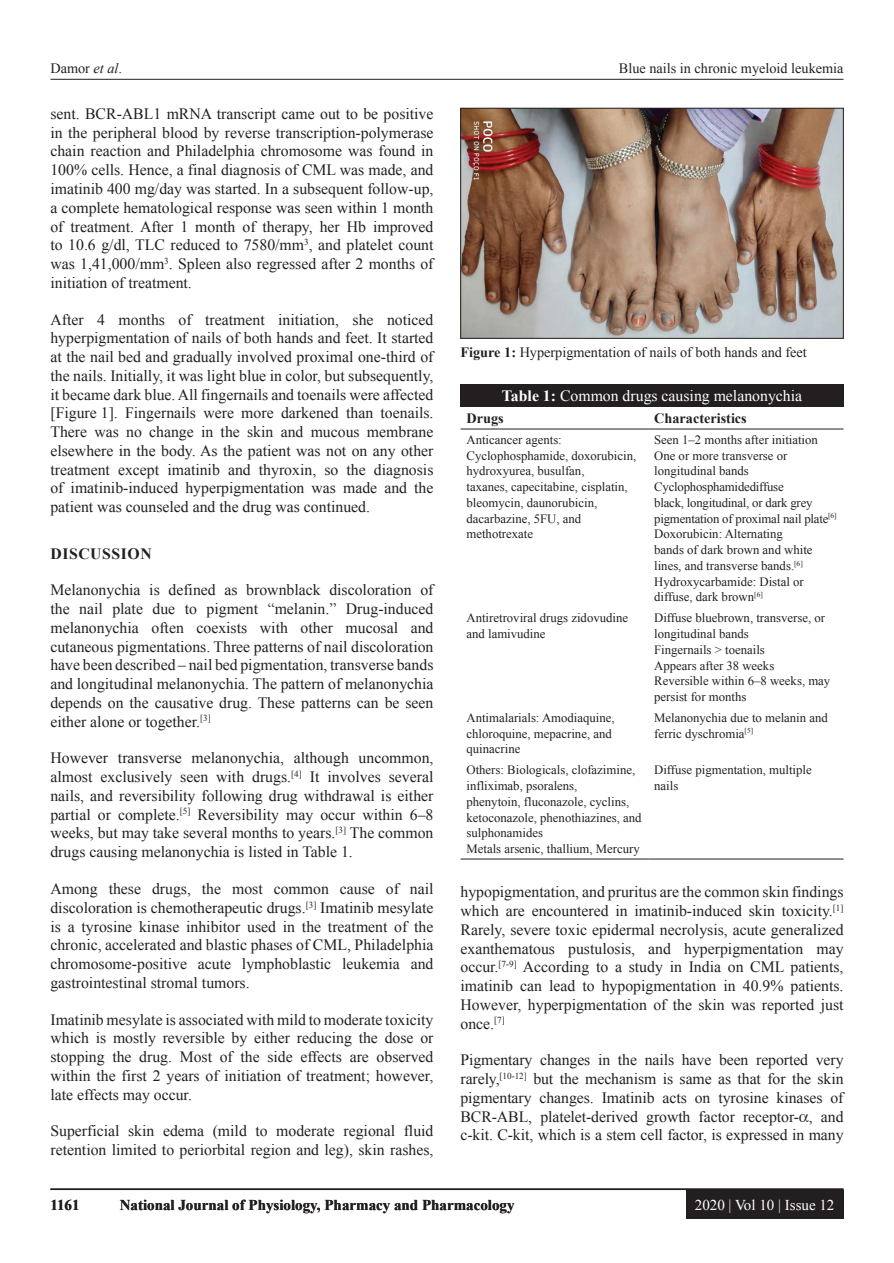
<style>
.page{position:relative;width:894px;height:1263px;background:#fff}
.page>*{position:absolute;margin:0;border:0;box-sizing:border-box;transform-origin:0 0}
.TX{font:15.75px/18.8px "Times New Roman";color:#231f20;text-align:justify}
.TT{font:15.75px "Times New Roman";color:#fff}
.t1{font:700 15.75px "Times New Roman";letter-spacing:.035em;color:#231f20}
.t2{font:700 15px "Times New Roman";color:#231f20}
.t3{font:15px "Times New Roman";color:#fff}
.FGC{font:14.25px "Times New Roman";color:#231f20}
.TCH{font:700 14.25px "Times New Roman";color:#231f20}
.TB{font:12.75px/15.8px "Times New Roman";color:#231f20}
.TBL{font:12.75px/15.8px "Times New Roman";color:#231f20}
.s1{font-style:italic}
.s2{font-weight:700}
</style>
<div class="page">
<hr style="left:50px;top:79px;width:793px;height:1px;background:#231f20">
<hr style="left:50px;top:1188px;width:793px;height:2px;background:#231f20">
<div style="left:685px;top:1190px;width:158px;height:28px;background:#231f20"></div>
<div style="left:460px;top:384px;width:383px;height:23px;background:#231f20"></div>
<hr style="left:460px;top:858px;width:188px;height:1px;background:#231f20">
<hr style="left:648px;top:858px;width:195px;height:1px;background:#231f20">
<hr style="left:460px;top:428px;width:188px;height:1px;background:#231f20">
<hr style="left:648px;top:428px;width:195px;height:1px;background:#231f20">
<img style="left:462px;top:110px;width:379px;height:226px">
<div style="left:460px;top:108px;width:383px;height:230px;border:1px solid #231f20"></div>
<p class="FGC" style="left:50px;top:58px;width:73px">Damor <span class="s1">et al</span>.</p>
<p class="FGC" style="left:618px;top:58px;width:226px">Blue nails in chronic myeloid leukemia</p>
<p class="TX" style="left:50px;top:104px;width:384px">sent. BCR-ABL1 mRNA transcript came out to be positive in the peripheral blood by reverse transcription-polymerase chain reaction and Philadelphia chromosome was found in 100% cells. Hence, a final diagnosis of CML was made, and imatinib 400 mg/day was started. In a subsequent follow-up, a complete hematological response was seen within 1 month of treatment. After 1 month of therapy, her Hb improved to 10.6 g/dl, TLC reduced to 7580/mm<sup>3</sup>, and platelet count was 1,41,000/mm<sup>3</sup>. Spleen also regressed after 2 months of initiation of treatment.</p>
<p class="TX" style="left:50px;top:309px;width:384px">After 4 months of treatment initiation, she noticed hyperpigmentation of nails of both hands and feet. It started at the nail bed and gradually involved proximal one-third of the nails. Initially, it was light blue in color, but subsequently, it became dark blue. All fingernails and toenails were affected [Figure 1]. Fingernails were more darkened than toenails.<br>There was no change in the skin and mucous membrane elsewhere in the body. As the patient was not on any other treatment except imatinib and thyroxin, so the diagnosis of imatinib-induced hyperpigmentation was made and the patient was counseled and the drug was continued.</p>
<h1 class="t1" style="left:50px;top:542px;width:103px">DISCUSSION</h1>
<p class="TX" style="left:50px;top:580px;width:384px">Melanonychia is defined as brownblack discoloration of the nail plate due to pigment “melanin.” Drug-induced melanonychia often coexists with other mucosal and cutaneous pigmentations. Three patterns of nail discoloration have been described – nail bed pigmentation, transverse bands and longitudinal melanonychia. The pattern of melanonychia depends on the causative drug. These patterns can be seen either alone or together.<sup>[3]</sup></p>
<p class="TX" style="left:50px;top:748px;width:384px">However transverse melanonychia, although uncommon, almost exclusively seen with drugs.<sup>[4]</sup> It involves several nails, and reversibility following drug withdrawal is either partial or complete.<sup>[5]</sup> Reversibility may occur within 6–8 weeks, but may take several months to years.<sup>[3]</sup> The common drugs causing melanonychia is listed in Table 1.</p>
<p class="TX" style="left:50px;top:879px;width:384px">Among these drugs, the most common cause of nail discoloration is chemotherapeutic drugs.<sup>[3]</sup> Imatinib mesylate is a tyrosine kinase inhibitor used in the treatment of the chronic, accelerated and blastic phases of CML, Philadelphia chromosome-positive acute lymphoblastic leukemia and gastrointestinal stromal tumors.</p>
<p class="TX" style="left:50px;top:1009px;width:384px">Imatinib mesylate is associated with mild to moderate toxicity which is mostly reversible by either reducing the dose or stopping the drug. Most of the side effects are observed within the first 2 years of initiation of treatment; however, late effects may occur.</p>
<p class="TX" style="left:50px;top:1121px;width:384px">Superficial skin edema (mild to moderate regional fluid retention limited to periorbital region and leg), skin rashes,</p>
<p class="FGC" style="left:460px;top:342px;width:348px"><span class="s2">Figure 1:</span> Hyperpigmentation of nails of both hands and feet</p>
<p class="TT" style="left:501px;top:385px;width:301px"><span class="s2">Table 1:</span> Common drugs causing melanonychia</p>
<p class="TCH" style="left:466px;top:408px;width:39px">Drugs</p>
<p class="TCH" style="left:654px;top:408px;width:94px">Characteristics</p>
<p class="TB" style="left:466px;top:431px;width:171px">Anticancer agents:<br>Cyclophosphamide, doxorubicin, hydroxyurea, busulfan,<br>taxanes, capecitabine, cisplatin, bleomycin, daunorubicin, dacarbazine, 5FU, and methotrexate</p>
<p class="TB" style="left:654px;top:431px;width:165px">Seen 1–2 months after initiation</p>
<p class="TB" style="left:654px;top:447px;width:135px">One or more transverse or longitudinal bands</p>
<p class="TB" style="left:654px;top:478px;width:184px">Cyclophosphamidediffuse<br>black, longitudinal, or dark grey pigmentation of proximal nail plate<sup>[6]</sup></p>
<p class="TB" style="left:654px;top:526px;width:160px">Doxorubicin: Alternating bands of dark brown and white lines, and transverse bands.<sup>[6]<br></sup>Hydroxycarbamide: Distal or diffuse, dark brown<sup>[6]</sup></p>
<p class="TB" style="left:466px;top:609px;width:163px">Antiretroviral drugs zidovudine and lamivudine</p>
<p class="TB" style="left:654px;top:609px;width:172px">Diffuse bluebrown, transverse, or longitudinal bands</p>
<p class="TB" style="left:654px;top:641px;width:112px">Fingernails &gt; toenails</p>
<p class="TB" style="left:654px;top:657px;width:122px">Appears after 38 weeks</p>
<p class="TB" style="left:654px;top:672px;width:178px">Reversible within 6–8 weeks, may persist for months</p>
<p class="TB" style="left:466px;top:709px;width:150px">Antimalarials: Amodiaquine, chloroquine, mepacrine, and quinacrine</p>
<p class="TB" style="left:654px;top:709px;width:175px">Melanonychia due to melanin and ferric dyschromia<sup>[5]</sup></p>
<p class="TBL" style="left:466px;top:761px;width:176px">Others: Biologicals, clofazimine, infliximab, psoralens,<br>phenytoin, fluconazole, cyclins, ketoconazole, phenothiazines, and sulphonamides</p>
<p class="TBL" style="left:466px;top:840px;width:175px">Metals arsenic, thallium, Mercury</p>
<p class="TBL" style="left:654px;top:761px;width:159px">Diffuse pigmentation, multiple nails</p>
<p class="TX" style="left:460px;top:882px;width:384px">hypopigmentation, and pruritus are the common skin findings which are encountered in imatinib-induced skin toxicity.<sup>[1] </sup>Rarely, severe toxic epidermal necrolysis, acute generalized exanthematous pustulosis, and hyperpigmentation may occur.<sup>[7-9]</sup> According to a study in India on CML patients, imatinib can lead to hypopigmentation in 40.9% patients.<br>However, hyperpigmentation of the skin was reported just once.<sup>[7]</sup></p>
<p class="TX" style="left:460px;top:1050px;width:384px">Pigmentary changes in the nails have been reported very rarely,<sup>[10-12]</sup> but the mechanism is same as that for the skin pigmentary changes. Imatinib acts on tyrosine kinases of BCR-ABL, platelet-derived growth factor receptor- , and c-kit. C-kit, which is a stem cell factor, is expressed in many</p>
<p class="t2" style="left:50px;top:1194px;width:31px">1161</p>
<p class="t2" style="left:120px;top:1194px;width:396px">National Journal of Physiology, Pharmacy and Pharmacology</p>
<p class="t3" style="left:694px;top:1193px;width:141px">2020 | Vol 10 | Issue 12</p>
</div>
